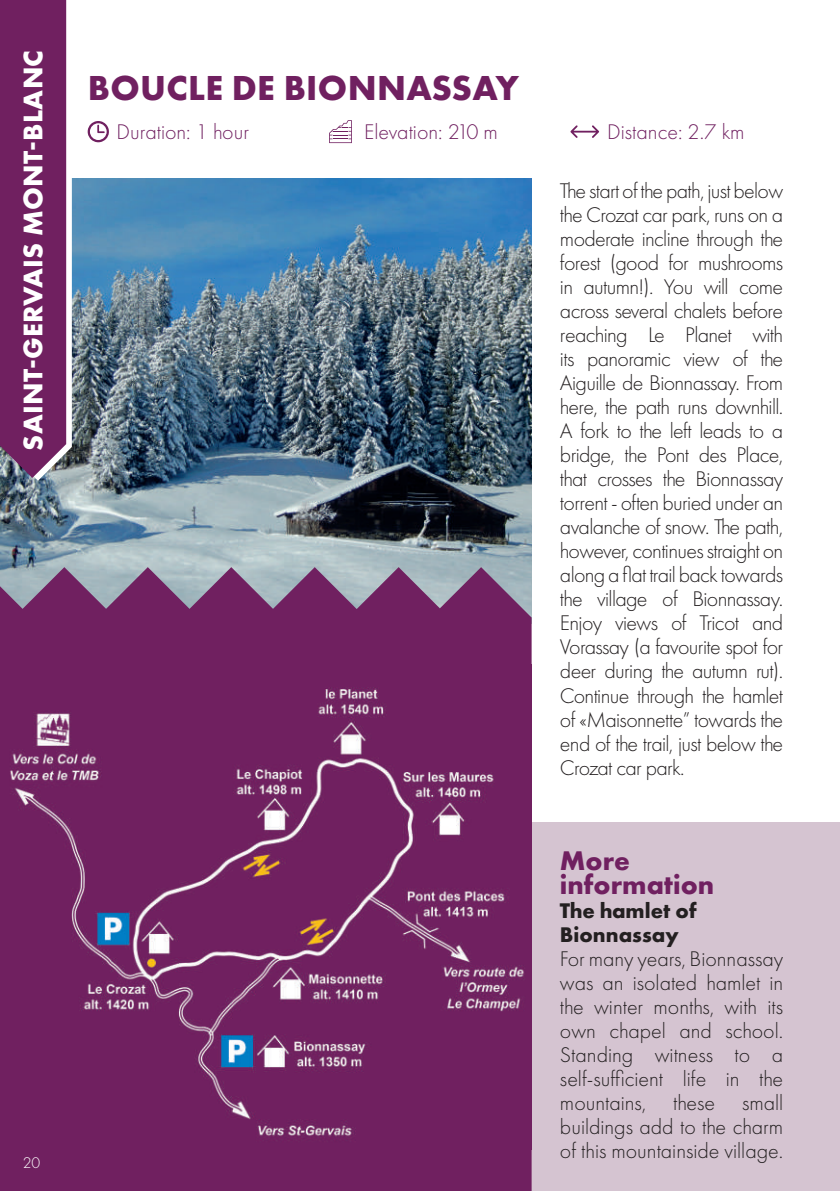
<style>
.page{position:relative;width:840px;height:1191px;background:#fff}
.page>*{position:absolute;margin:0;border:0;box-sizing:border-box;transform-origin:0 0}
.t1{font:700 36px "Futura PT";letter-spacing:.01em;color:#702060}
.t2{font:700 28px "Futura PT";letter-spacing:.01em;color:#fff}
.t3{font:700 28px/24px "Futura PT";color:#702060}
.t4{font:300 22px/24px "Futura PT";letter-spacing:-.025em;color:#231f20;text-align:justify}
.t5{font:300 22px "Futura PT";color:#702060}
.t6{font:700 22px/24px "Futura PT";color:#231f20}
.t7{font:300 16px "Futura PT";color:#fff}
</style>
<div class="page">
<div style="left:480px;top:822px;width:359px;height:369px;background:#d5c4d1"></div>
<img style="left:0;top:179px;width:531px;height:388px">
<svg style="left:0;top:567px;width:531px;height:624px;background:#78376e"></svg>
<svg style="left:0;top:0;width:72px;height:481px;background:#7c376f"></svg>
<svg style="left:88px;top:121px;width:21px;height:21px"></svg>
<svg style="left:329px;top:120px;width:23px;height:23px"></svg>
<svg style="left:570px;top:125px;width:28px;height:13px"></svg>
<img style="left:3px;top:665px;width:528px;height:484px">
<div style="left:0;top:0;width:7px;height:443px;background:#702060"></div>
<p class="t2" style="left:15px;top:451px;width:402px;rotate:-90deg">SAINT-GERVAIS MONT-BLANC</p>
<p class="t7" style="left:23px;top:1153px;width:19px">20</p>
<h1 class="t1" style="left:88px;top:64px;width:432px">BOUCLE DE BIONNASSAY</h1>
<p class="t5" style="left:117px;top:119px;width:134px">Duration: 1 hour</p>
<p class="t5" style="left:364px;top:119px;width:135px">Elevation: 210 m</p>
<p class="t5" style="left:607px;top:119px;width:138px">Distance: 2.7 km</p>
<p class="t4" style="left:559px;top:179px;width:225px">The start of the path, just below the Crozat car park, runs on a moderate incline through the forest (good for mushrooms in autumn!). You will come across several chalets before reaching Le Planet with its panoramic view of the Aiguille de Bionnassay. From here, the path runs downhill.<br>A fork to the left leads to a bridge, the Pont des Place, that crosses the Bionnassay torrent - often buried under an avalanche of snow. The path, however, continues straight on along a flat trail back towards the village of Bionnassay.<br>Enjoy views of Tricot and Vorassay (a favourite spot for deer during the autumn rut).<br>Continue through the hamlet of «Maisonnette” towards the end of the trail, just below the Crozat car park.</p>
<p class="t3" style="left:559px;top:848px;width:156px">More information</p>
<p class="t6" style="left:559px;top:898px;width:138px">The hamlet of<br>Bionnassay</p>
<p class="t4" style="left:559px;top:947px;width:225px">For many years, Bionnassay was an isolated hamlet in the winter months, with its own chapel and school.<br>Standing witness to a self-sufficient life in the mountains, these small buildings add to the charm of this mountainside village.</p>
</div>
